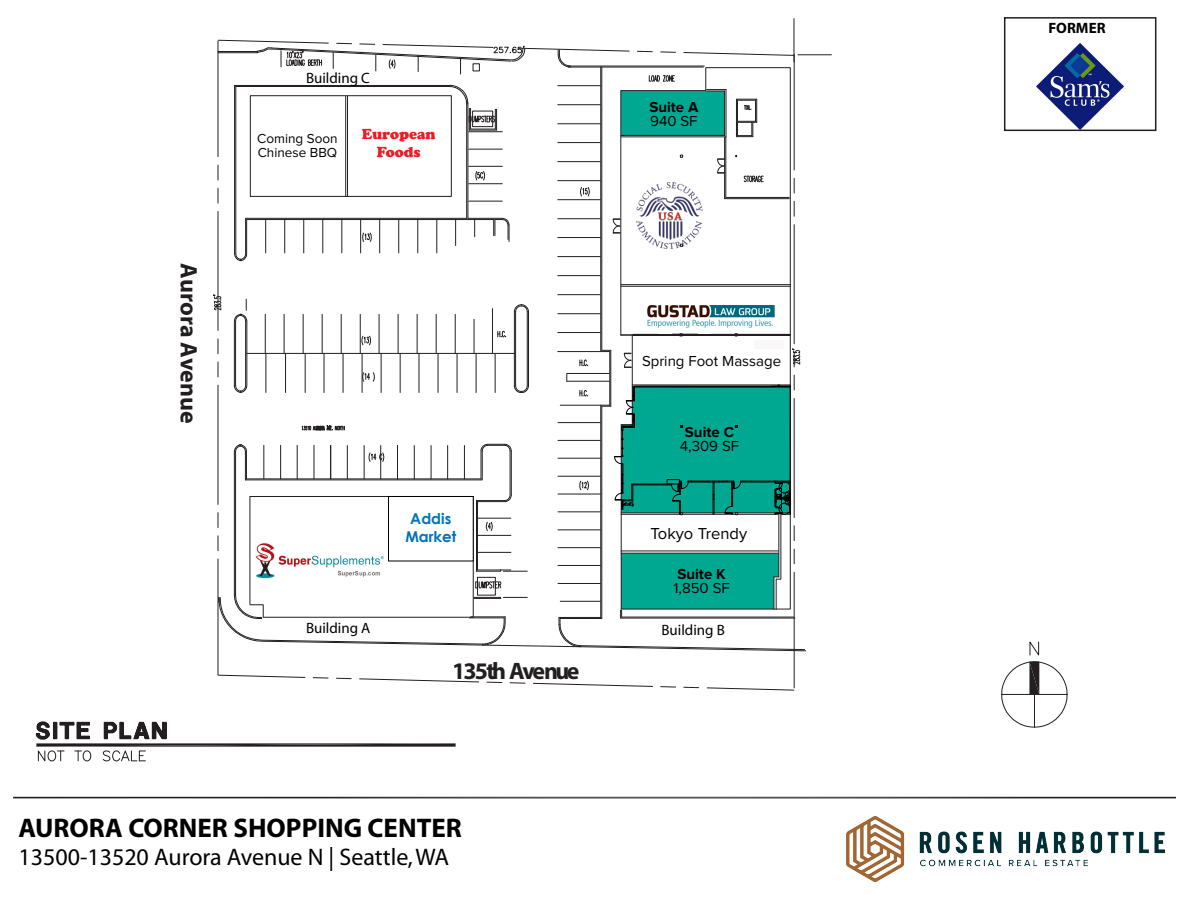
<style>
.page{position:relative;width:1188px;height:918px;background:#fff}
.page>*{position:absolute;margin:0;border:0;box-sizing:border-box;transform-origin:0 0}
.t1{font:700 27px "Myriad";color:#000}
.t2{font:24px "Myriad";color:#000}
.t3{font:700 23.85px "Myriad Pro";letter-spacing:-.015em;color:#231f20}
.t4{font:700 23.85px "Myriad Pro";letter-spacing:-.1em;color:#231f20}
.t5{font:16.5px "Proxima Nova";color:#000}
.t6{font:15px "Proxima Nova";color:#000}
.t7{font:15px "Myriad";color:#000}
.t8{font:700 15px "Proxima Nova";color:#000}
.t9{font:900 15px/18px "Cooper";color:#ed1c24;text-align:center}
.t10{font:700 15px/18px "Century Gothic";color:#0072bc;text-align:center}
.t11{font:700 15px "Myriad Pro";color:#000}
.t12{font:13.5px/13.6px "Proxima Nova";color:#000}
</style>
<div class="page">
<img style="left:1036px;top:43px;width:88px;height:85px">
<svg style="left:36px;top:721px;width:420px;height:41px"></svg>
<svg style="left:1001px;top:641px;width:67px;height:87px"></svg>
<svg style="left:13px;top:797px;width:1163px;height:1px"></svg>
<div style="left:1004px;top:17px;width:152px;height:114px;border:2px solid #231f20"></div>
<svg style="left:214px;top:52px;width:586px;height:243px"></svg>
<hr style="left:568px;top:66px;width:136px;height:1px;background:#231f20">
<svg style="left:474px;top:220px;width:1px;height:17px"></svg>
<svg style="left:455px;top:220px;width:1px;height:26px"></svg>
<hr style="left:437px;top:220px;width:1px;height:33px;background:#231f20">
<hr style="left:418px;top:220px;width:1px;height:33px;background:#231f20">
<hr style="left:398px;top:220px;width:1px;height:33px;background:#231f20">
<hr style="left:379px;top:220px;width:1px;height:33px;background:#231f20">
<hr style="left:360px;top:220px;width:1px;height:33px;background:#231f20">
<hr style="left:342px;top:220px;width:1px;height:33px;background:#231f20">
<hr style="left:323px;top:220px;width:1px;height:33px;background:#231f20">
<hr style="left:303px;top:220px;width:1px;height:33px;background:#231f20">
<hr style="left:284px;top:220px;width:1px;height:33px;background:#231f20">
<hr style="left:265px;top:220px;width:1px;height:33px;background:#231f20">
<hr style="left:558px;top:294px;width:42px;height:1px;background:#231f20">
<hr style="left:558px;top:275px;width:42px;height:1px;background:#231f20">
<hr style="left:558px;top:256px;width:42px;height:1px;background:#231f20">
<hr style="left:558px;top:237px;width:42px;height:1px;background:#231f20">
<hr style="left:558px;top:218px;width:42px;height:1px;background:#231f20">
<hr style="left:558px;top:199px;width:42px;height:1px;background:#231f20">
<hr style="left:558px;top:180px;width:42px;height:1px;background:#231f20">
<hr style="left:558px;top:161px;width:42px;height:1px;background:#231f20">
<hr style="left:558px;top:142px;width:42px;height:1px;background:#231f20">
<hr style="left:558px;top:123px;width:42px;height:1px;background:#231f20">
<hr style="left:558px;top:104px;width:42px;height:1px;background:#231f20">
<hr style="left:558px;top:85px;width:42px;height:1px;background:#231f20">
<svg style="left:476px;top:171px;width:9px;height:10px"></svg>
<hr style="left:469px;top:131px;width:33px;height:1px;background:#231f20">
<hr style="left:469px;top:149px;width:33px;height:1px;background:#231f20">
<hr style="left:469px;top:166px;width:33px;height:1px;background:#231f20">
<hr style="left:469px;top:183px;width:33px;height:1px;background:#231f20">
<hr style="left:469px;top:201px;width:33px;height:1px;background:#231f20">
<svg style="left:580px;top:187px;width:10px;height:9px"></svg>
<svg style="left:362px;top:233px;width:10px;height:9px"></svg>
<svg style="left:637px;top:51px;width:15px;height:1px"></svg>
<svg style="left:661px;top:52px;width:14px;height:1px"></svg>
<svg style="left:683px;top:52px;width:111px;height:4px"></svg>
<svg style="left:218px;top:675px;width:87px;height:3px"></svg>
<svg style="left:313px;top:677px;width:15px;height:1px"></svg>
<svg style="left:337px;top:678px;width:14px;height:1px"></svg>
<svg style="left:359px;top:678px;width:120px;height:4px"></svg>
<svg style="left:487px;top:682px;width:15px;height:1px"></svg>
<svg style="left:510px;top:683px;width:15px;height:1px"></svg>
<svg style="left:533px;top:683px;width:120px;height:4px"></svg>
<svg style="left:661px;top:686px;width:15px;height:1px"></svg>
<svg style="left:684px;top:687px;width:15px;height:1px"></svg>
<svg style="left:707px;top:688px;width:87px;height:2px"></svg>
<hr style="left:218px;top:559px;width:1px;height:116px;background:#231f20">
<hr style="left:218px;top:211px;width:1px;height:119px;background:#231f20">
<svg style="left:218px;top:188px;width:1px;height:15px"></svg>
<svg style="left:218px;top:165px;width:1px;height:15px"></svg>
<hr style="left:218px;top:41px;width:1px;height:116px;background:#231f20">
<hr style="left:794px;top:19px;width:1px;height:43px;background:#231f20">
<hr style="left:798px;top:55px;width:33px;height:1px;background:#231f20">
<hr style="left:794px;top:572px;width:1px;height:116px;background:#231f20">
<hr style="left:794px;top:225px;width:1px;height:119px;background:#231f20">
<svg style="left:794px;top:201px;width:1px;height:15px"></svg>
<svg style="left:794px;top:178px;width:1px;height:15px"></svg>
<hr style="left:794px;top:54px;width:1px;height:116px;background:#231f20">
<hr style="left:234px;top:85px;width:1px;height:169px;background:#231f20">
<hr style="left:236px;top:87px;width:1px;height:167px;background:#231f20">
<svg style="left:234px;top:218px;width:13px;height:43px"></svg>
<svg style="left:218px;top:40px;width:412px;height:34px"></svg>
<hr style="left:347px;top:96px;width:1px;height:101px;background:#231f20">
<hr style="left:345px;top:96px;width:1px;height:100px;background:#231f20">
<div style="left:473px;top:64px;width:7px;height:7px;border:1px solid #231f20"></div>
<hr style="left:218px;top:52px;width:40px;height:1px;background:#231f20">
<hr style="left:218px;top:51px;width:40px;height:1px;background:#231f20">
<svg style="left:448px;top:85px;width:49px;height:46px"></svg>
<hr style="left:466px;top:101px;width:1px;height:117px;background:#231f20">
<hr style="left:468px;top:103px;width:1px;height:115px;background:#231f20">
<hr style="left:236px;top:86px;width:213px;height:1px;background:#231f20">
<hr style="left:235px;top:85px;width:215px;height:1px;background:#231f20">
<div style="left:250px;top:96px;width:202px;height:101px;border:1px solid #231f20"></div>
<hr style="left:247px;top:219px;width:247px;height:1px;background:#231f20">
<svg style="left:493px;top:218px;width:17px;height:24px"></svg>
<hr style="left:468px;top:218px;width:34px;height:1px;background:#231f20">
<hr style="left:246px;top:218px;width:221px;height:1px;background:#231f20">
<hr style="left:602px;top:67px;width:1px;height:283px;background:#231f20">
<hr style="left:600px;top:67px;width:1px;height:285px;background:#231f20">
<svg style="left:620px;top:67px;width:171px;height:228px"></svg>
<svg style="left:736px;top:99px;width:21px;height:38px"></svg>
<svg style="left:613px;top:219px;width:7px;height:15px"></svg>
<svg style="left:717px;top:159px;width:8px;height:15px"></svg>
<img style="left:637px;top:182px;width:66px;height:66px">
<img style="left:637px;top:287px;width:138px;height:8px">
<img style="left:847px;top:816px;width:317px;height:66px">
<svg style="left:213px;top:295px;width:593px;height:356px"></svg>
<h3 class="t3" style="left:204px;top:263px;width:161px;rotate:90deg">Aurora Avenue</h3>
<p class="t7" style="left:306px;top:70px;width:65px">Building C</p>
<p class="t12" style="left:257px;top:132px;width:82px">Coming Soon<br>Chinese BBQ</p>
<p class="t9" style="left:362px;top:125px;width:75px">European<br>Foods</p>
<p class="t10" style="left:405px;top:509px;width:52px">Addis<br>Market</p>
<p class="t8" style="left:649px;top:99px;width:50px">Suite A</p>
<p class="t6" style="left:650px;top:112px;width:49px">940 SF</p>
<p class="t6" style="left:642px;top:353px;width:141px">Spring Foot Massage</p>
<p class="t8" style="left:685px;top:424px;width:51px">Suite C</p>
<p class="t6" style="left:680px;top:438px;width:61px">4,309 SF</p>
<p class="t5" style="left:650px;top:524px;width:98px">Tokyo Trendy</p>
<p class="t8" style="left:678px;top:566px;width:50px">Suite K</p>
<p class="t6" style="left:673px;top:579px;width:58px">1,850 SF</p>
<p class="t7" style="left:306px;top:621px;width:66px">Building A</p>
<p class="t7" style="left:662px;top:622px;width:65px">Building B</p>
<h3 class="t4" style="left:452px;top:655px;width:129px">135th Avenue</h3>
<h1 class="t1" style="left:18px;top:814px;width:445px">AURORA CORNER SHOPPING CENTER</h1>
<h2 class="t2" style="left:18px;top:846px;width:432px">13500-13520 Aurora Avenue N | Seattle, WA</h2>
<p class="t11" style="left:1048px;top:18px;width:59px">FORMER</p>
</div>
